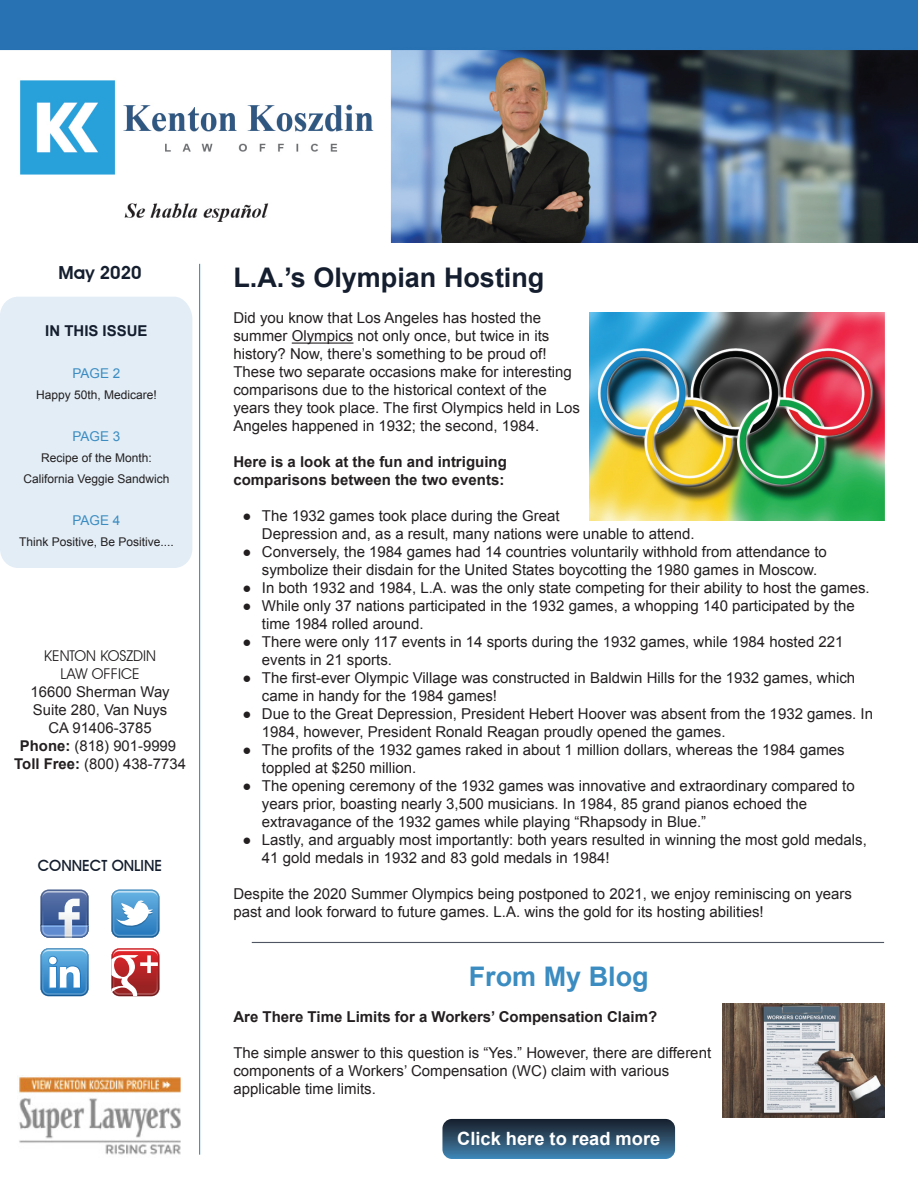
<style>
.page{position:relative;width:918px;height:1188px;background:#fff}
.page>*{position:absolute;margin:0;border:0;box-sizing:border-box;transform-origin:0 0}
.t1{font:700 27px "Arial";color:#141e2e}
.t2{font:700 27px "Arial";color:#3b8cc1}
.t3{font:700 18.3px "Arial";color:#fff}
.t4{font:600 18px "Avant Garde IT Cby BT";color:#141e2e}
.t5{font:500 15.45px "Avant Garde IT Cby BT";color:#141e2e}
.t6{font:15px/18px "Arial";color:#231f20}
.t7{font:700 15px/18px "Arial";color:#231f20}
.t8{font:700 15px "Arial";color:#141e2e}
.t9{font:14.85px/17.9px "Arial";color:#231f20;text-align:center}
.t10{font:14.85px/17.9px "Avant Garde IT Cby BT";color:#231f20;text-align:center}
.t11{font:13.5px "Arial";color:#3b8cc1}
.t12{font:12px/21px "Arial";color:#231f20;text-align:center}
.s1{font-weight:700}
</style>
<div class="page">
<svg style="left:442px;top:1119px;width:233px;height:40px;background:#2e536f"></svg>
<hr style="left:292px;top:343px;width:61px;height:1px;background:#231f20">
<hr style="left:252px;top:942px;width:632px;height:1px;background:#505564">
<hr style="left:199px;top:264px;width:1px;height:891px;background:#3b8cc1">
<div style="left:0;top:297px;width:192px;height:271px;background:#e2edf6"></div>
<img style="left:17px;top:1077px;width:164px;height:78px">
<svg style="left:41px;top:890px;width:48px;height:48px;background:#758dba"></svg>
<svg style="left:111px;top:948px;width:48px;height:48px"></svg>
<svg style="left:41px;top:948px;width:48px;height:48px"></svg>
<svg style="left:111px;top:890px;width:48px;height:48px"></svg>
<img style="left:0;top:0;width:918px;height:243px">
<img style="left:590px;top:312px;width:294px;height:208px">
<img style="left:723px;top:1004px;width:161px;height:114px">
<p class="t4" style="left:59px;top:261px;width:85px">May 2020</p>
<p class="t8" style="left:45px;top:321px;width:104px">IN THIS ISSUE</p>
<p class="t11" style="left:73px;top:364px;width:49px">PAGE 2</p>
<p class="t12" style="left:36px;top:384px;width:122px">Happy 50th, Medicare!</p>
<p class="t11" style="left:73px;top:427px;width:49px">PAGE 3</p>
<p class="t12" style="left:23px;top:447px;width:148px">Recipe of the Month:<br>California Veggie Sandwich</p>
<p class="t11" style="left:73px;top:511px;width:49px">PAGE 4</p>
<p class="t12" style="left:19px;top:531px;width:156px">Think Positive, Be Positive....</p>
<p class="t10" style="left:44px;top:647px;width:113px">KENTON KOSZDIN<br>LAW OFFICE</p>
<p class="t9" style="left:14px;top:683px;width:173px">16600 Sherman Way<br>Suite 280, Van Nuys<br>CA 91406-3785<br><span class="s1">Phone:</span> (818) 901-9999<br><span class="s1">Toll Free:</span> (800) 438-7734</p>
<p class="t5" style="left:38px;top:856px;width:126px">CONNECT ONLINE</p>
<h1 class="t1" style="left:233px;top:260px;width:313px">L.A.’s Olympian Hosting</h1>
<p class="t6" style="left:233px;top:309px;width:348px">Did you know that Los Angeles has hosted the summer Olympics not only once, but twice in its history? Now, there’s something to be proud of!<br>These two separate occasions make for interesting comparisons due to the historical context of the years they took place. The first Olympics held in Los Angeles happened in 1932; the second, 1984.</p>
<p class="t7" style="left:233px;top:454px;width:275px">Here is a look at the fun and intriguing comparisons between the two events:</p>
<p class="t6" style="left:262px;top:507px;width:434px;text-indent:-20px">● The 1932 games took place during the Great<br>Depression and, as a result, many nations were unable to attend.</p>
<p class="t6" style="left:262px;top:543px;width:567px;text-indent:-20px">● Conversely, the 1984 games had 14 countries voluntarily withhold from attendance to symbolize their disdain for the United States boycotting the 1980 games in Moscow.</p>
<p class="t6" style="left:242px;top:579px;width:629px">● In both 1932 and 1984, L.A. was the only state competing for their ability to host the games.</p>
<p class="t6" style="left:262px;top:597px;width:594px;text-indent:-20px">● While only 37 nations participated in the 1932 games, a whopping 140 participated by the time 1984 rolled around.</p>
<p class="t6" style="left:262px;top:633px;width:583px;text-indent:-20px">● There were only 117 events in 14 sports during the 1932 games, while 1984 hosted 221 events in 21 sports.</p>
<p class="t6" style="left:262px;top:669px;width:595px;text-indent:-20px">● The first-ever Olympic Village was constructed in Baldwin Hills for the 1932 games, which came in handy for the 1984 games!</p>
<p class="t6" style="left:262px;top:705px;width:613px;text-indent:-20px">● Due to the Great Depression, President Hebert Hoover was absent from the 1932 games. In<br>1984, however, President Ronald Reagan proudly opened the games.</p>
<p class="t6" style="left:262px;top:741px;width:584px;text-indent:-20px">● The profits of the 1932 games raked in about 1 million dollars, whereas the 1984 games toppled at $250 million.</p>
<p class="t6" style="left:262px;top:777px;width:594px;text-indent:-20px">● The opening ceremony of the 1932 games was innovative and extraordinary compared to years prior, boasting nearly 3,500 musicians. In 1984, 85 grand pianos echoed the extravagance of the 1932 games while playing “Rhapsody in Blue.”</p>
<p class="t6" style="left:262px;top:831px;width:606px;text-indent:-20px">● Lastly, and arguably most importantly: both years resulted in winning the most gold medals,<br>41 gold medals in 1932 and 83 gold medals in 1984!</p>
<p class="t6" style="left:233px;top:885px;width:620px">Despite the 2020 Summer Olympics being postponed to 2021, we enjoy reminiscing on years past and look forward to future games. L.A. wins the gold for its hosting abilities!</p>
<h1 class="t2" style="left:469px;top:959px;width:182px">From My Blog</h1>
<p class="t7" style="left:233px;top:1008px;width:425px">Are There Time Limits for a Workers’ Compensation Claim?</p>
<p class="t6" style="left:233px;top:1044px;width:479px">The simple answer to this question is “Yes.” However, there are different components of a Workers’ Compensation (WC) claim with various applicable time limits.</p>
<p class="t3" style="left:457px;top:1126px;width:205px">Click here to read more</p>
</div>
